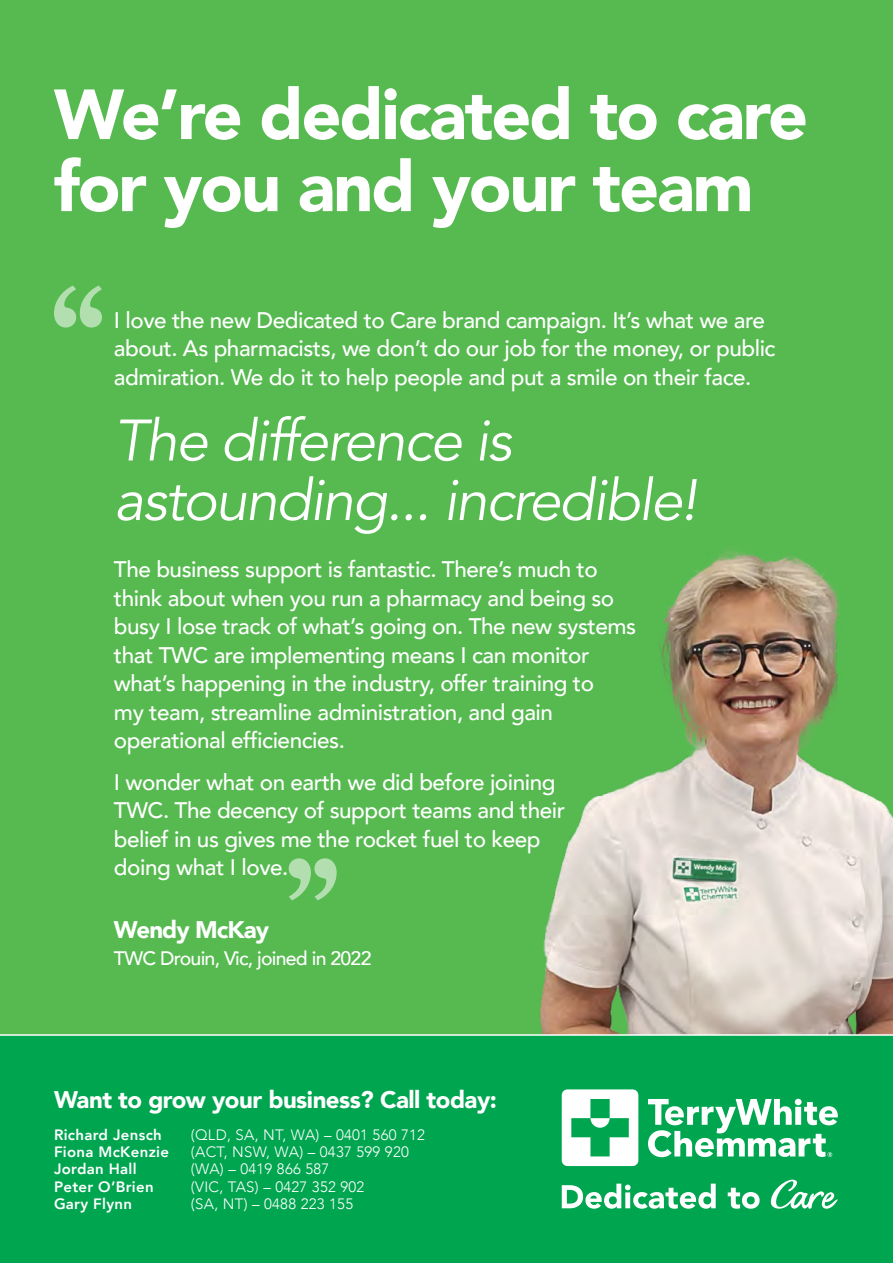
<style>
.page{position:relative;width:893px;height:1263px;background:#fff}
.page>*{position:absolute;margin:0;border:0;box-sizing:border-box;transform-origin:0 0}
.t1{font:900 70.05px/72px "Avenir";letter-spacing:-.03em;color:#fff}
.t2{font:italic 57.9px/59.6px "Avenir";letter-spacing:-.03em;color:#fff}
.t3{font:900 24px "Avenir";letter-spacing:-.02em;color:#fff}
.t4{font:900 24px "Avenir";letter-spacing:-.04em;color:#fff}
.t5{font:500 22.5px/28.5px "Avenir";letter-spacing:-.02em;color:#fff}
.t6{font:500 19.5px "Avenir";letter-spacing:-.04em;color:#fff}
.t7{font:300 15px "Avenir";letter-spacing:.02em;color:#fff}
.t8{font:800 15px "Avenir";letter-spacing:.02em;color:#fff}
</style>
<div class="page">
<div style="left:0;top:0;width:893px;height:1215px;background:#57ba51"></div>
<img style="left:540px;top:550px;width:353px;height:484px">
<svg style="left:54px;top:285px;width:48px;height:43px"></svg>
<svg style="left:289px;top:858px;width:48px;height:42px"></svg>
<div style="left:0;top:1034px;width:893px;height:229px;background:#00a550"></div>
<svg style="left:770px;top:1179px;width:68px;height:30px;background:#48be81"></svg>
<svg style="left:562px;top:1183px;width:154px;height:26px;background:#6ccb9a"></svg>
<svg style="left:728px;top:1188px;width:32px;height:21px"></svg>
<div style="left:562px;top:1089px;width:76px;height:77px;background:#fff;border-radius:6px"></div>
<svg style="left:571px;top:1099px;width:58px;height:57px"></svg>
<svg style="left:648px;top:1099px;width:190px;height:58px;background:#67c996"></svg>
<h1 class="t1" style="left:54px;top:77px;width:756px">We’re dedicated to care for you and your team</h1>
<p class="t5" style="left:114px;top:304px;width:663px">I love the new Dedicated to Care brand campaign. It’s what we are about. As pharmacists, we don’t do our job for the money, or public admiration. We do it to help people and put a smile on their face.</p>
<h2 class="t2" style="left:114px;top:412px;width:584px">The difference is astounding... incredible!</h2>
<p class="t5" style="left:114px;top:554px;width:524px">The business support is fantastic. There’s much to think about when you run a pharmacy and being so busy I lose track of what’s going on. The new systems that TWC are implementing means I can monitor what’s happening in the industry, offer training to<br>my team, streamline administration, and gain operational efficiencies.</p>
<p class="t5" style="left:114px;top:766px;width:453px">I wonder what on earth we did before joining TWC. The decency of support teams and their belief in us gives me the rocket fuel to keep doing what I love.</p>
<p class="t4" style="left:114px;top:909px;width:157px">Wendy McKay</p>
<p class="t6" style="left:114px;top:942px;width:259px">TWC Drouin, Vic, joined in 2022</p>
<p class="t3" style="left:54px;top:1079px;width:444px">Want to grow your business? Call today:</p>
<p class="t8" style="left:54px;top:1123px;width:109px">Richard Jensch</p>
<p class="t7" style="left:191px;top:1126px;width:236px">(QLD, SA, NT, WA) – 0401 560 712</p>
<p class="t8" style="left:54px;top:1140px;width:117px">Fiona McKenzie</p>
<p class="t7" style="left:191px;top:1143px;width:219px">(ACT, NSW, WA) – 0437 599 920</p>
<p class="t8" style="left:54px;top:1157px;width:84px">Jordan Hall</p>
<p class="t7" style="left:191px;top:1160px;width:140px">(WA) – 0419 866 587</p>
<p class="t8" style="left:54px;top:1175px;width:101px">Peter O’Brien</p>
<p class="t7" style="left:191px;top:1178px;width:175px">(VIC, TAS) – 0427 352 902</p>
<p class="t8" style="left:54px;top:1192px;width:79px">Gary Flynn</p>
<p class="t7" style="left:191px;top:1195px;width:164px">(SA, NT) – 0488 223 155</p>
</div>
